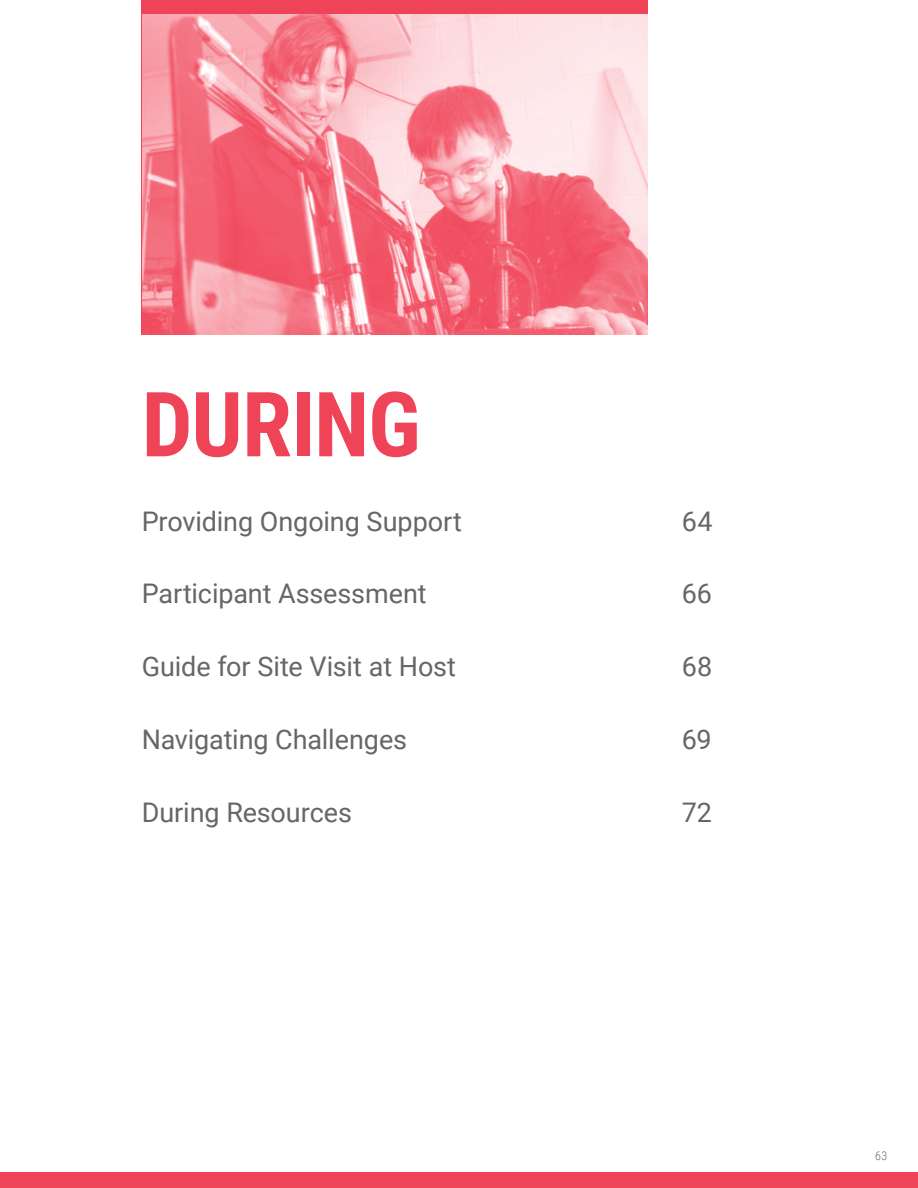
<style>
.page{position:relative;width:918px;height:1188px;background:#fff}
.page>*{position:absolute;margin:0;border:0;box-sizing:border-box;transform-origin:0 0}
.t1{font:700 90px "Roboto Condensed";letter-spacing:-.01em;color:#ef4357}
.t2{font:27px "Roboto";letter-spacing:-.005em;color:#666}
.t3{font:300 12px "Roboto Condensed";color:#666}
</style>
<div class="page">
<div style="left:0;top:1173px;width:918px;height:15px;background:#ef4357"></div>
<div style="left:142px;top:0;width:506px;height:335px;background:#ef4357"></div>
<img style="left:142px;top:14px;width:506px;height:321px">
<h1 class="t1" style="left:142px;top:361px;width:281px">DURING</h1>
<p class="t2" style="left:142px;top:502px;width:322px">Providing Ongoing Support</p>
<p class="t2" style="left:682px;top:502px;width:32px">64</p>
<p class="t2" style="left:142px;top:575px;width:287px">Participant Assessment</p>
<p class="t2" style="left:682px;top:575px;width:32px">66</p>
<p class="t2" style="left:142px;top:648px;width:316px">Guide for Site Visit at Host</p>
<p class="t2" style="left:682px;top:648px;width:32px">68</p>
<p class="t2" style="left:142px;top:721px;width:267px">Navigating Challenges</p>
<p class="t2" style="left:682px;top:721px;width:31px">69</p>
<p class="t2" style="left:142px;top:794px;width:212px">During Resources</p>
<p class="t2" style="left:682px;top:794px;width:32px">72</p>
<p class="t3" style="left:875px;top:1147px;width:14px">63</p>
</div>
